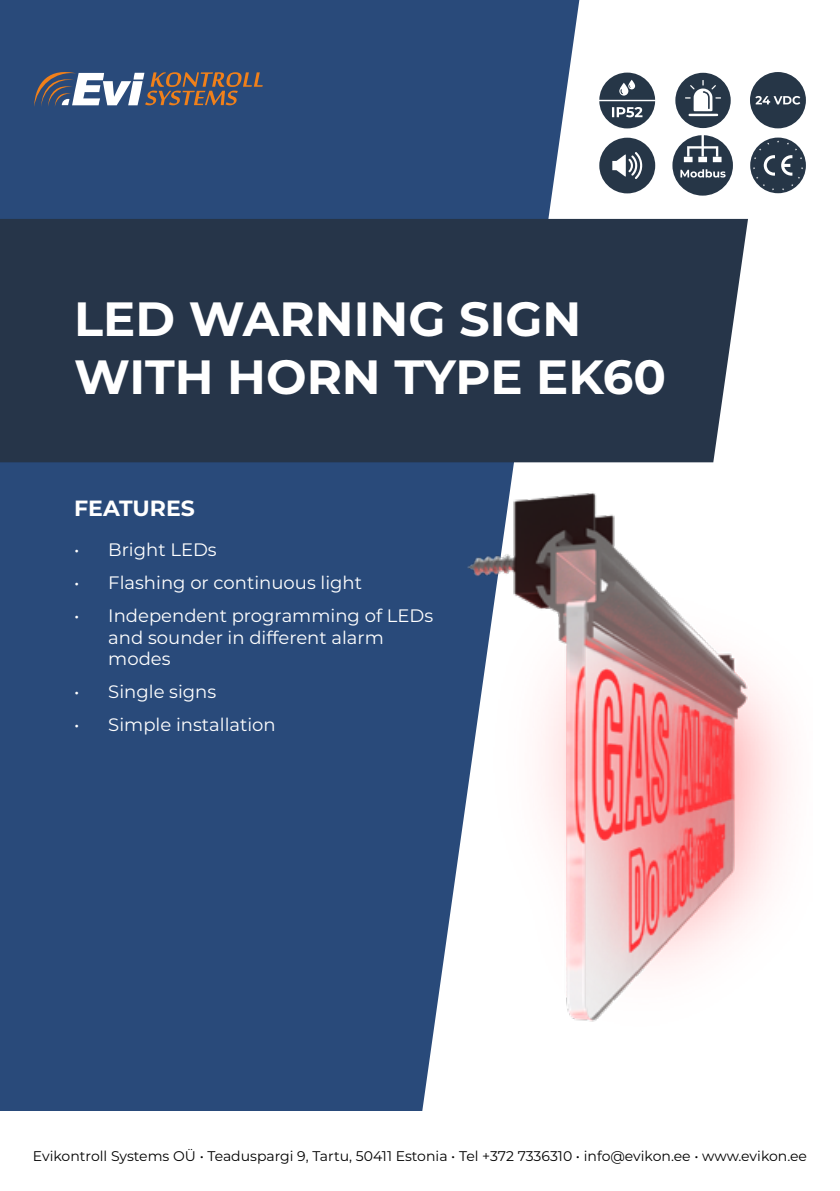
<style>
.page{position:relative;width:840px;height:1191px;background:#fff}
.page>*{position:absolute;margin:0;border:0;box-sizing:border-box;transform-origin:0 0}
.t1{font:700 48px/57.6px "Montserrat";color:#fff}
.t2{font:700 22px "Montserrat";color:#fff}
.t3{font:18px/21.6px "Montserrat";color:#fff}
.t4{font:14px "Montserrat";color:#000}
</style>
<div class="page">
<div style="left:0;top:0;width:581px;height:1111px;background:#294a7a"></div>
<div style="left:0;top:219px;width:747px;height:243px;background:#263549"></div>
<svg style="left:34px;top:68px;width:228px;height:39px;background:#686e7f"></svg>
<svg style="left:750px;top:138px;width:55px;height:55px"></svg>
<svg style="left:672px;top:135px;width:60px;height:61px"></svg>
<svg style="left:675px;top:73px;width:55px;height:55px"></svg>
<svg style="left:750px;top:72px;width:55px;height:56px"></svg>
<svg style="left:599px;top:138px;width:56px;height:55px"></svg>
<svg style="left:599px;top:73px;width:55px;height:55px"></svg>
<img style="left:467px;top:487px;width:321px;height:564px">
<h1 class="t1" style="left:74px;top:288px;width:593px">LED WARNING SIGN<br>WITH HORN TYPE EK60</h1>
<p class="t2" style="left:74px;top:492px;width:122px">FEATURES</p>
<p class="t3" style="left:74px;top:538px;width:144px">• Bright LEDs</p>
<p class="t3" style="left:74px;top:571px;width:289px">• Flashing or continuous light</p>
<p class="t3" style="left:108px;top:604px;width:326px;text-indent:-34px">• Independent programming of LEDs and sounder in different alarm modes</p>
<p class="t3" style="left:74px;top:680px;width:143px">• Single signs</p>
<p class="t3" style="left:74px;top:713px;width:203px">• Simple installation</p>
<p class="t4" style="left:33px;top:1146px;width:775px">Evikontroll Systems OÜ • Teaduspargi 9, Tartu, 50411 Estonia • Tel +372 7336310 • info@evikon.ee • www.evikon.ee</p>
</div>
